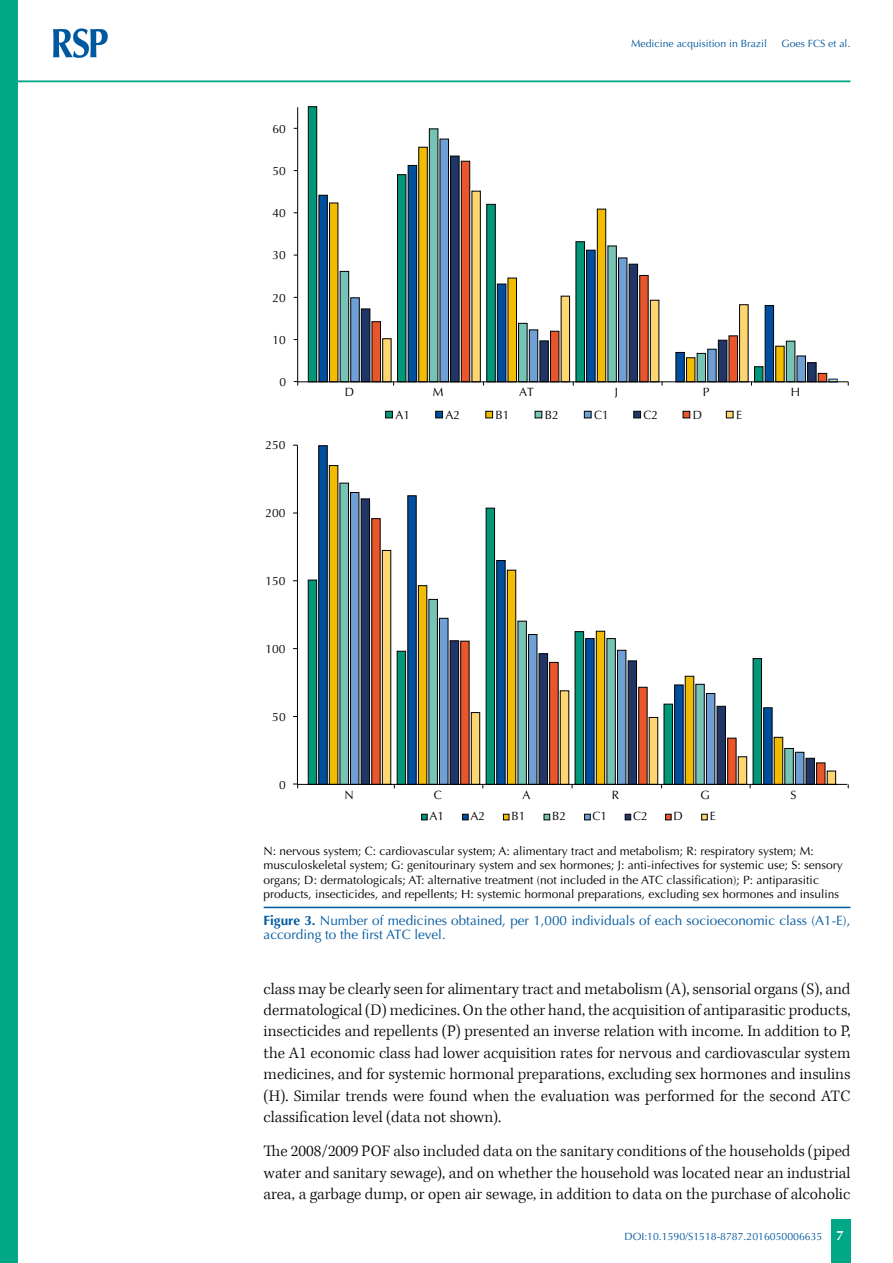
<style>
.page{position:relative;width:893px;height:1263px;background:#fff}
.page>*{position:absolute;margin:0;border:0;box-sizing:border-box;transform-origin:0 0}
.t1{font:300 16.5px/21.5px "Kepler Std";color:#000;text-align:justify}
.t2{font:13.5px/14.2px "Optima";color:#0059a0}
.t3{font:700 13.5px "Optima";color:#fff}
.t4{font:12px/14.4px "Optima";color:#000}
.t5{font:10.5px "Optima";color:#0059a0}
.s1{font-weight:700}
</style>
<div class="page">
<div style="left:831px;top:1220px;width:20px;height:43px;background:#00a887"></div>
<div style="left:0;top:0;width:18px;height:1263px;background:#00a887"></div>
<svg style="left:53px;top:28px;width:55px;height:30px"></svg>
<hr style="left:18px;top:80px;width:832px;height:2px;background:#00a887">
<hr style="left:264px;top:907px;width:586px;height:1px;background:#0059a0">
<div style="left:308px;top:106px;width:9px;height:276px;background:#009879;border:1px solid #000"></div>
<svg style="left:318px;top:194px;width:11px;height:189px;background:#23588e"></svg>
<svg style="left:329px;top:202px;width:10px;height:181px;background:#c0990f"></svg>
<svg style="left:339px;top:128px;width:100px;height:255px"></svg>
<svg style="left:350px;top:138px;width:110px;height:245px"></svg>
<div style="left:361px;top:309px;width:9px;height:73px;background:#1f3667;border:1px solid #000"></div>
<svg style="left:371px;top:160px;width:456px;height:223px"></svg>
<div style="left:382px;top:338px;width:9px;height:44px;background:#fdd571;border:1px solid #000"></div>
<div style="left:471px;top:191px;width:10px;height:191px;background:#fdd571;border:1px solid #000"></div>
<div style="left:561px;top:296px;width:9px;height:86px;background:#fdd571;border:1px solid #000"></div>
<div style="left:650px;top:300px;width:9px;height:82px;background:#fdd571;border:1px solid #000"></div>
<div style="left:739px;top:304px;width:9px;height:78px;background:#fdd571;border:1px solid #000"></div>
<svg style="left:828px;top:379px;width:10px;height:2px"></svg>
<hr style="left:297px;top:107px;width:1px;height:275px;background:#000">
<hr style="left:298px;top:381px;width:550px;height:1px;background:#000">
<div style="left:385px;top:411px;width:8px;height:7px;background:#009879;border:1px solid #000"></div>
<div style="left:435px;top:411px;width:8px;height:7px;background:#004f9f;border:1px solid #000"></div>
<div style="left:485px;top:411px;width:8px;height:7px;background:#f2bd00;border:1px solid #000"></div>
<div style="left:535px;top:411px;width:7px;height:7px;background:#76c4b6;border:1px solid #000"></div>
<div style="left:584px;top:411px;width:7px;height:7px;background:#6ea0d5;border:1px solid #000"></div>
<div style="left:633px;top:411px;width:8px;height:7px;background:#1f3667;border:1px solid #000"></div>
<div style="left:683px;top:411px;width:7px;height:7px;background:#e9562b;border:1px solid #000"></div>
<div style="left:726px;top:411px;width:7px;height:7px;background:#fdd571;border:1px solid #000"></div>
<svg style="left:297px;top:444px;width:551px;height:341px"></svg>
<svg style="left:421px;top:814px;width:7px;height:6px"></svg>
<svg style="left:462px;top:814px;width:7px;height:6px"></svg>
<svg style="left:503px;top:814px;width:6px;height:6px"></svg>
<svg style="left:544px;top:814px;width:6px;height:6px"></svg>
<svg style="left:584px;top:814px;width:7px;height:6px"></svg>
<svg style="left:625px;top:814px;width:6px;height:6px"></svg>
<svg style="left:665px;top:814px;width:6px;height:6px"></svg>
<svg style="left:701px;top:814px;width:7px;height:6px"></svg>
<p class="t4" style="left:273px;top:121px;width:15px">60</p>
<p class="t4" style="left:273px;top:164px;width:15px">50</p>
<p class="t4" style="left:273px;top:206px;width:15px">40</p>
<p class="t4" style="left:273px;top:248px;width:15px">30</p>
<p class="t4" style="left:273px;top:290px;width:15px">20</p>
<p class="t4" style="left:273px;top:333px;width:15px">10</p>
<p class="t4" style="left:279px;top:375px;width:8px">0</p>
<p class="t4" style="left:265px;top:438px;width:22px">250</p>
<p class="t4" style="left:265px;top:506px;width:22px">200</p>
<p class="t4" style="left:265px;top:574px;width:22px">150</p>
<p class="t4" style="left:265px;top:642px;width:22px">100</p>
<p class="t4" style="left:272px;top:710px;width:15px">50</p>
<p class="t4" style="left:279px;top:777px;width:8px">0</p>
<p class="t5" style="left:631px;top:37px;width:137px">Medicine acquisition in Brazil</p>
<p class="t5" style="left:782px;top:37px;width:70px">Goes FCS et al.</p>
<p class="t4" style="left:345px;top:385px;width:11px">D</p>
<p class="t4" style="left:433px;top:385px;width:12px">M</p>
<p class="t4" style="left:519px;top:385px;width:16px">AT</p>
<p class="t4" style="left:615px;top:385px;width:5px">J</p>
<p class="t4" style="left:703px;top:385px;width:8px">P</p>
<p class="t4" style="left:791px;top:385px;width:11px">H</p>
<p class="t4" style="left:395px;top:408px;width:16px">A1</p>
<p class="t4" style="left:445px;top:408px;width:16px">A2</p>
<p class="t4" style="left:495px;top:408px;width:16px">B1</p>
<p class="t4" style="left:545px;top:408px;width:16px">B2</p>
<p class="t4" style="left:594px;top:408px;width:16px">C1</p>
<p class="t4" style="left:643px;top:408px;width:16px">C2</p>
<p class="t4" style="left:693px;top:408px;width:11px">D</p>
<p class="t4" style="left:736px;top:408px;width:7px">E</p>
<p class="t4" style="left:345px;top:787px;width:11px">N</p>
<p class="t4" style="left:434px;top:787px;width:10px">C</p>
<p class="t4" style="left:522px;top:787px;width:10px">A</p>
<p class="t4" style="left:612px;top:787px;width:9px">R</p>
<p class="t4" style="left:700px;top:787px;width:11px">G</p>
<p class="t4" style="left:791px;top:787px;width:7px">S</p>
<p class="t4" style="left:430px;top:809px;width:16px">A1</p>
<p class="t4" style="left:470px;top:809px;width:16px">A2</p>
<p class="t4" style="left:511px;top:809px;width:16px">B1</p>
<p class="t4" style="left:552px;top:809px;width:16px">B2</p>
<p class="t4" style="left:593px;top:809px;width:16px">C1</p>
<p class="t4" style="left:633px;top:809px;width:16px">C2</p>
<p class="t4" style="left:673px;top:809px;width:11px">D</p>
<p class="t4" style="left:710px;top:809px;width:7px">E</p>
<p class="t4" style="left:264px;top:844px;width:581px">N: nervous system; C: cardiovascular system; A: alimentary tract and metabolism; R: respiratory system; M: musculoskeletal system; G: genitourinary system and sex hormones; J: anti-infectives for systemic use; S: sensory organs; D: dermatologicals; AT: alternative treatment (not included in the ATC classification); P: antiparasitic products, insecticides, and repellents; H: systemic hormonal preparations, excluding sex hormones and insulins</p>
<p class="t2" style="left:264px;top:914px;width:588px"><span class="s1">Figure 3.</span> Number of medicines obtained, per 1,000 individuals of each socioeconomic class (A1-E), according to the first ATC level.</p>
<p class="t1" style="left:264px;top:978px;width:588px">class may be clearly seen for alimentary tract and metabolism (A), sensorial organs (S), and dermatological (D) medicines. On the other hand, the acquisition of antiparasitic products, insecticides and repellents (P) presented an inverse relation with income. In addition to P, the A1 economic class had lower acquisition rates for nervous and cardiovascular system medicines, and for systemic hormonal preparations, excluding sex hormones and insulins (H). Similar trends were found when the evaluation was performed for the second ATC classification level (data not shown).</p>
<p class="t1" style="left:264px;top:1141px;width:588px">The 2008/2009 POF also included data on the sanitary conditions of the households (piped water and sanitary sewage), and on whether the household was located near an industrial area, a garbage dump, or open air sewage, in addition to data on the purchase of alcoholic</p>
<p class="t5" style="left:624px;top:1230px;width:199px">DOI:10.1590/S1518-8787.2016050006635</p>
<p class="t3" style="left:836px;top:1227px;width:9px">7</p>
</div>
